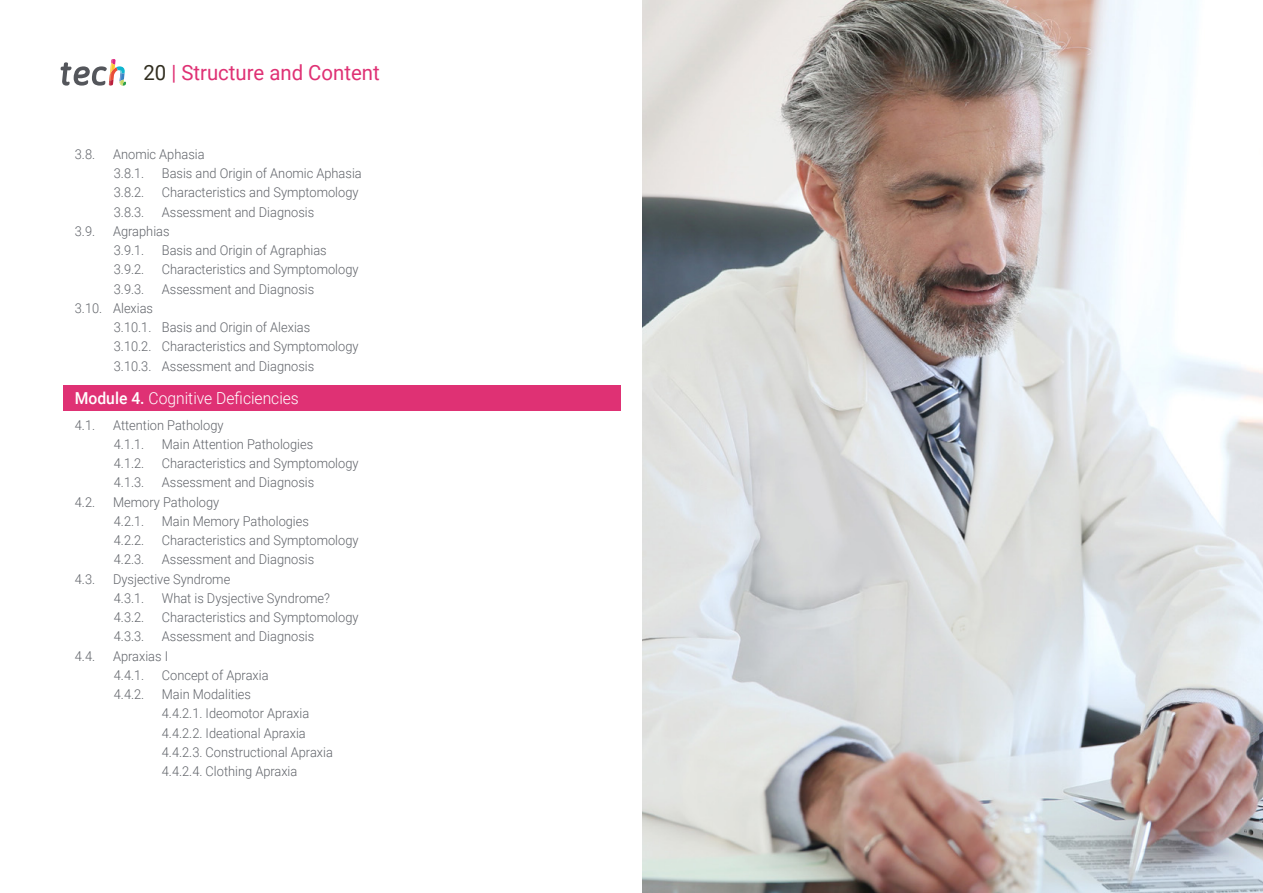
<style>
.page{position:relative;width:1263px;height:893px;background:#fff}
.page>*{position:absolute;margin:0;border:0;box-sizing:border-box;transform-origin:0 0}
.t1{font:21px "Roboto";color:#df3174}
.t2{font:300 16.5px "Roboto";color:#fff;scale:.95 1}
.t3{font:300 13.5px/19.2px "Roboto";color:#61646a;scale:.95 1}
.s1{color:#312e20}
.s2{font-weight:500}
</style>
<div class="page">
<svg style="left:61px;top:59px;width:65px;height:27px"></svg>
<div style="left:64px;top:385px;width:557px;height:25px;background:#df3174"></div>
<img style="left:642px;top:0;width:621px;height:893px">
<h1 class="t1" style="left:144px;top:57px;width:238px"><span class="s1">20</span> | Structure and Content</h1>
<p class="t3" style="left:75px;top:144px;width:23px">3.8.</p>
<p class="t3" style="left:113px;top:144px;width:98px">Anomic Aphasia<br>3.8.1.</p>
<p class="t3" style="left:162px;top:163px;width:212px">Basis and Origin of Anomic Aphasia</p>
<p class="t3" style="left:114px;top:183px;width:34px">3.8.2.</p>
<p class="t3" style="left:162px;top:183px;width:209px">Characteristics and Symptomology</p>
<p class="t3" style="left:114px;top:202px;width:34px">3.8.3.</p>
<p class="t3" style="left:162px;top:202px;width:162px">Assessment and Diagnosis</p>
<p class="t3" style="left:75px;top:221px;width:23px">3.9.</p>
<p class="t3" style="left:113px;top:221px;width:61px">Agraphias<br>3.9.1.</p>
<p class="t3" style="left:162px;top:240px;width:175px">Basis and Origin of Agraphias</p>
<p class="t3" style="left:114px;top:260px;width:34px">3.9.2.</p>
<p class="t3" style="left:162px;top:260px;width:209px">Characteristics and Symptomology</p>
<p class="t3" style="left:114px;top:279px;width:34px">3.9.3.</p>
<p class="t3" style="left:162px;top:279px;width:162px">Assessment and Diagnosis</p>
<p class="t3" style="left:114px;top:298px;width:259px;text-indent:-39px">3.10. Alexias<br>3.10.1. Basis and Origin of Alexias<br>3.10.2. Characteristics and Symptomology<br>3.10.3. Assessment and Diagnosis</p>
<p class="t2" style="left:75px;top:386px;width:237px"><span class="s2">Module 4.</span> Cognitive Deficiencies</p>
<p class="t3" style="left:75px;top:415px;width:23px">4.1.</p>
<p class="t3" style="left:113px;top:415px;width:118px">Attention Pathology<br>4.1.1.</p>
<p class="t3" style="left:162px;top:434px;width:161px">Main Attention Pathologies</p>
<p class="t3" style="left:114px;top:453px;width:34px">4.1.2.</p>
<p class="t3" style="left:162px;top:453px;width:209px">Characteristics and Symptomology</p>
<p class="t3" style="left:114px;top:472px;width:34px">4.1.3.</p>
<p class="t3" style="left:162px;top:472px;width:162px">Assessment and Diagnosis</p>
<p class="t3" style="left:75px;top:492px;width:23px">4.2.</p>
<p class="t3" style="left:113px;top:492px;width:113px">Memory Pathology<br>4.2.1.</p>
<p class="t3" style="left:162px;top:511px;width:156px">Main Memory Pathologies</p>
<p class="t3" style="left:114px;top:530px;width:34px">4.2.2.</p>
<p class="t3" style="left:162px;top:530px;width:209px">Characteristics and Symptomology</p>
<p class="t3" style="left:114px;top:549px;width:34px">4.2.3.</p>
<p class="t3" style="left:162px;top:549px;width:162px">Assessment and Diagnosis</p>
<p class="t3" style="left:75px;top:569px;width:23px">4.3.</p>
<p class="t3" style="left:113px;top:569px;width:125px">Dysjective Syndrome<br>4.3.1.</p>
<p class="t3" style="left:162px;top:588px;width:178px">What is Dysjective Syndrome?</p>
<p class="t3" style="left:114px;top:607px;width:34px">4.3.2.</p>
<p class="t3" style="left:162px;top:607px;width:209px">Characteristics and Symptomology</p>
<p class="t3" style="left:114px;top:626px;width:34px">4.3.3.</p>
<p class="t3" style="left:162px;top:626px;width:162px">Assessment and Diagnosis</p>
<p class="t3" style="left:75px;top:646px;width:23px">4.4.</p>
<p class="t3" style="left:113px;top:646px;width:59px">Apraxias I<br>4.4.1.</p>
<p class="t3" style="left:162px;top:665px;width:114px">Concept of Apraxia</p>
<p class="t3" style="left:114px;top:684px;width:34px">4.4.2.</p>
<p class="t3" style="left:162px;top:684px;width:182px">Main Modalities<br>4.4.2.1. Ideomotor Apraxia<br>4.4.2.2. Ideational Apraxia<br>4.4.2.3. Constructional Apraxia<br>4.4.2.4. Clothing Apraxia</p>
</div>
